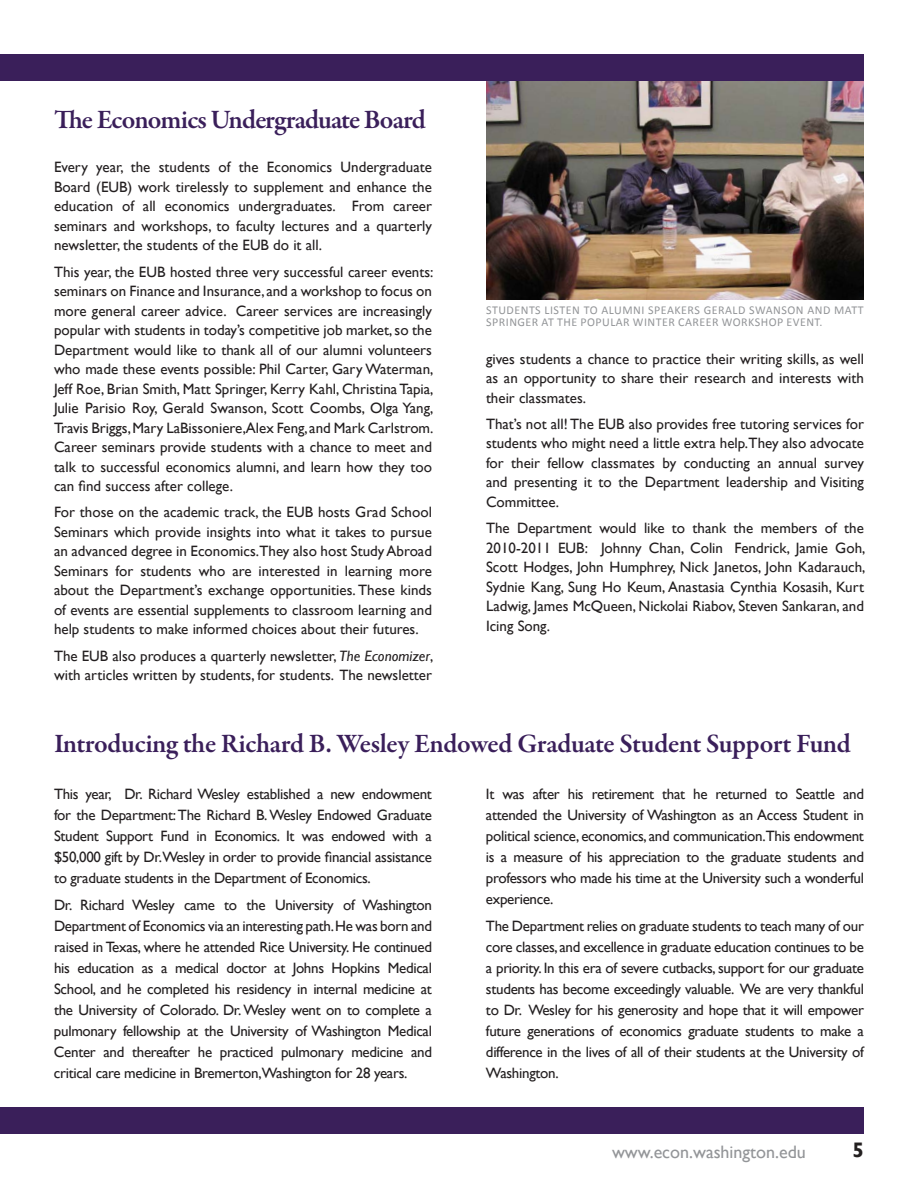
<style>
.page{position:relative;width:918px;height:1188px;background:#fff}
.page>*{position:absolute;margin:0;border:0;box-sizing:border-box;transform-origin:0 0}
.t1{font:600 27px "Garamond Premr Pro";letter-spacing:-.02em;color:#3a1f5a}
.t2{font:700 21px "Gill Sans";color:#231f20}
.t3{font:18px "Gill Sans";color:#939598}
.t4{font:15px/19.5px "Gill Sans";color:#231f20;text-align:justify}
.t5{font:12px/12px "Calibri";letter-spacing:.04em;color:#939598}
.s1{font-style:italic}
</style>
<div class="page">
<img style="left:486px;top:81px;width:378px;height:218px">
<div style="left:0;top:1107px;width:864px;height:27px;background:#3a1f5a"></div>
<div style="left:0;top:54px;width:864px;height:27px;background:#3a1f5a"></div>
<h1 class="t1" style="left:54px;top:103px;width:374px">The Economics Undergraduate Board</h1>
<p class="t4" style="left:54px;top:158px;width:380px">Every year, the students of the Economics Undergraduate Board (EUB) work tirelessly to supplement and enhance the education of all economics undergraduates. From career seminars and workshops, to faculty lectures and a quarterly newsletter, the students of the EUB do it all.</p>
<p class="t4" style="left:54px;top:262px;width:381px">This year, the EUB hosted three very successful career events: seminars on Finance and Insurance, and a workshop to focus on more general career advice. Career services are increasingly popular with students in today’s competitive job market, so the Department would like to thank all of our alumni volunteers who made these events possible: Phil Carter, Gary Waterman, Jeff Roe, Brian Smith, Matt Springer, Kerry Kahl, Christina Tapia, Julie Parisio Roy, Gerald Swanson, Scott Coombs, Olga Yang, Travis Briggs, Mary LaBissoniere,Alex Feng, and Mark Carlstrom.<br>Career seminars provide students with a chance to meet and talk to successful economics alumni, and learn how they too can find success after college.</p>
<p class="t4" style="left:54px;top:503px;width:380px">For those on the academic track, the EUB hosts Grad School Seminars which provide insights into what it takes to pursue an advanced degree in Economics.They also host Study Abroad Seminars for students who are interested in learning more about the Department’s exchange opportunities. These kinds of events are essential supplements to classroom learning and help students to make informed choices about their futures.</p>
<p class="t4" style="left:54px;top:646px;width:381px">The EUB also produces a quarterly newsletter, <span class="s1">The Economizer</span>, with articles written by students, for students. The newsletter</p>
<p class="t5" style="left:486px;top:304px;width:379px">STUDENTS LISTEN TO ALUMNI SPEAKERS GE RALD SWANSON AND MATT<br>SPRINGER AT THE POPULAR WINTER CAREER WORKSHOP EVENT.</p>
<p class="t4" style="left:486px;top:349px;width:379px">gives students a chance to practice their writing skills, as well as an opportunity to share their research and interests with their classmates.</p>
<p class="t4" style="left:486px;top:414px;width:379px">That’s not all! The EUB also provides free tutoring services for students who might need a little extra help.They also advocate for their fellow classmates by conducting an annual survey and presenting it to the Department leadership and Visiting Committee.</p>
<p class="t4" style="left:486px;top:519px;width:381px">The Department would like to thank the members of the 2010-2011 EUB: Johnny Chan, Colin Fendrick, Jamie Goh, Scott Hodges, John Humphrey, Nick Janetos, John Kadarauch, Sydnie Kang, Sung Ho Keum, Anastasia Cynthia Kosasih, Kurt Ladwig, James McQueen, Nickolai Riabov, Steven Sankaran, and Icing Song.</p>
<h1 class="t1" style="left:54px;top:727px;width:798px">Introducing the Richard B. Wesley Endowed Graduate Student Support Fund</h1>
<p class="t4" style="left:54px;top:783px;width:380px;line-height:21px">This year, Dr. Richard Wesley established a new endowment for the Department: The Richard B. Wesley Endowed Graduate Student Support Fund in Economics. It was endowed with a $50,000 gift by Dr.Wesley in order to provide financial assistance to graduate students in the Department of Economics.</p>
<p class="t4" style="left:54px;top:895px;width:380px;line-height:21px">Dr. Richard Wesley came to the University of Washington Department of Economics via an interesting path. He was born and raised in Texas, where he attended Rice University. He continued his education as a medical doctor at Johns Hopkins Medical School, and he completed his residency in internal medicine at the University of Colorado. Dr. Wesley went on to complete a pulmonary fellowship at the University of Washington Medical Center and thereafter he practiced pulmonary medicine and critical care medicine in Bremerton,Washington for 28 years.</p>
<p class="t4" style="left:486px;top:783px;width:380px;line-height:21px">It was after his retirement that he returned to Seattle and attended the University of Washington as an Access Student in political science, economics, and communication.This endowment is a measure of his appreciation to the graduate students and professors who made his time at the University such a wonderful experience.</p>
<p class="t4" style="left:486px;top:916px;width:380px;line-height:21px">The Department relies on graduate students to teach many of our core classes, and excellence in graduate education continues to be a priority. In this era of severe cutbacks, support for our graduate students has become exceedingly valuable. We are very thankful to Dr. Wesley for his generosity and hope that it will empower future generations of economics graduate students to make a difference in the lives of all of their students at the University of Washington.</p>
<p class="t3" style="left:612px;top:1141px;width:195px">www.econ.washington.edu</p>
<h2 class="t2" style="left:852px;top:1137px;width:13px">5</h2>
</div>
